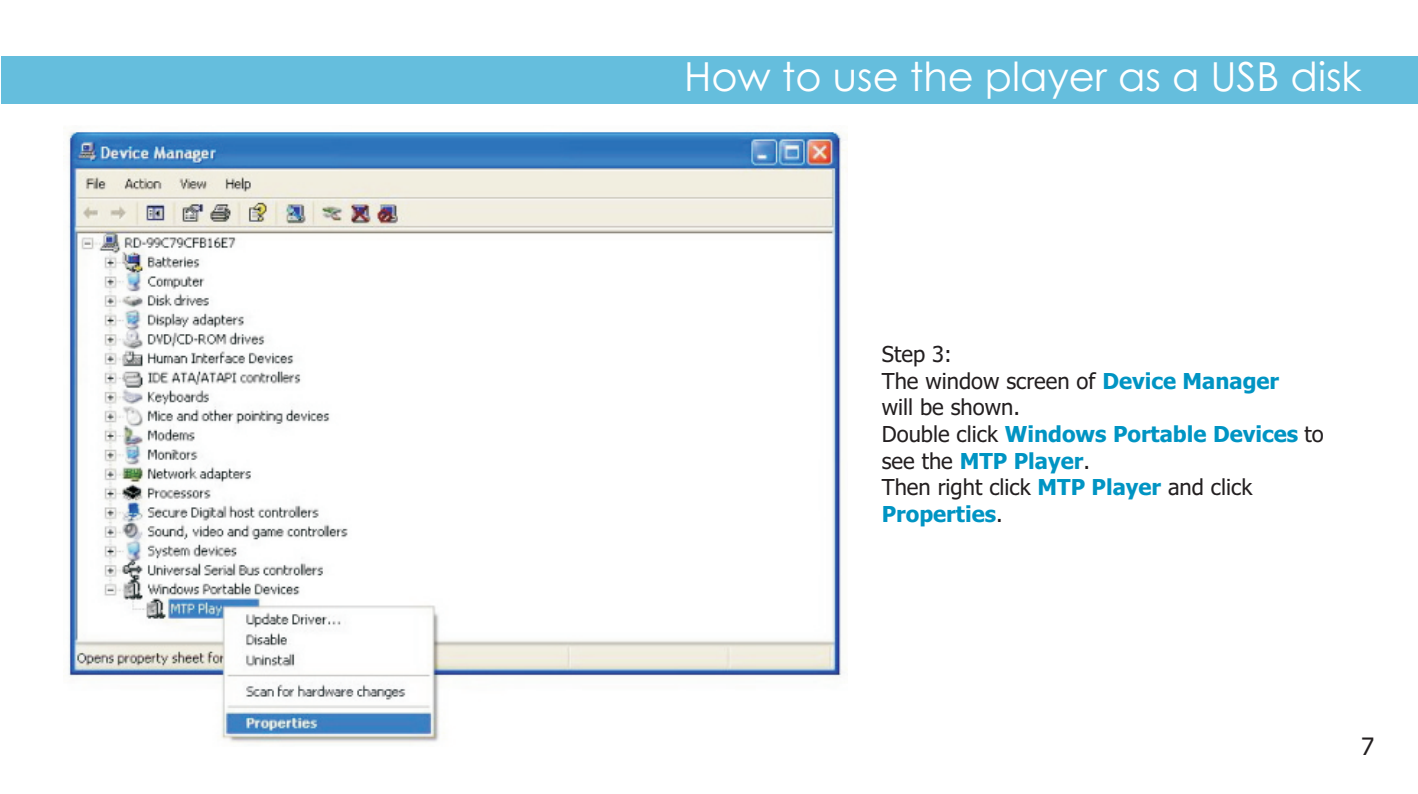
<style>
.page{position:relative;width:1418px;height:794px;background:#fff}
.page>*{position:absolute;margin:0;border:0;box-sizing:border-box;transform-origin:0 0}
.t1{font:40px "Century Gothic";color:#fff}
.t2{font:24px "Tahoma";color:#231f20}
.t3{font:22px/26.4px "Tahoma";color:#231f20}
.s1{font-weight:700;color:#0094c3}
</style>
<div class="page">
<div style="left:1px;top:56px;width:1416px;height:48px;background:#65bedd"></div>
<img style="left:68px;top:132px;width:779px;height:611px">
<h1 class="t1" style="left:684px;top:61px;width:679px">How to use the player as a USB disk</h1>
<p class="t3" style="left:881px;top:343px;width:443px">Step 3:<br>The window screen of <span class="s1">Device Manager<br></span>will be shown.<br>Double click <span class="s1">Windows Portable Devices</span> to see the <span class="s1">MTP Player</span>.<br>Then right click <span class="s1">MTP Player</span> and click<br><span class="s1">Properties</span>.</p>
<p class="t2" style="left:1361px;top:736px;width:15px">7</p>
</div>
